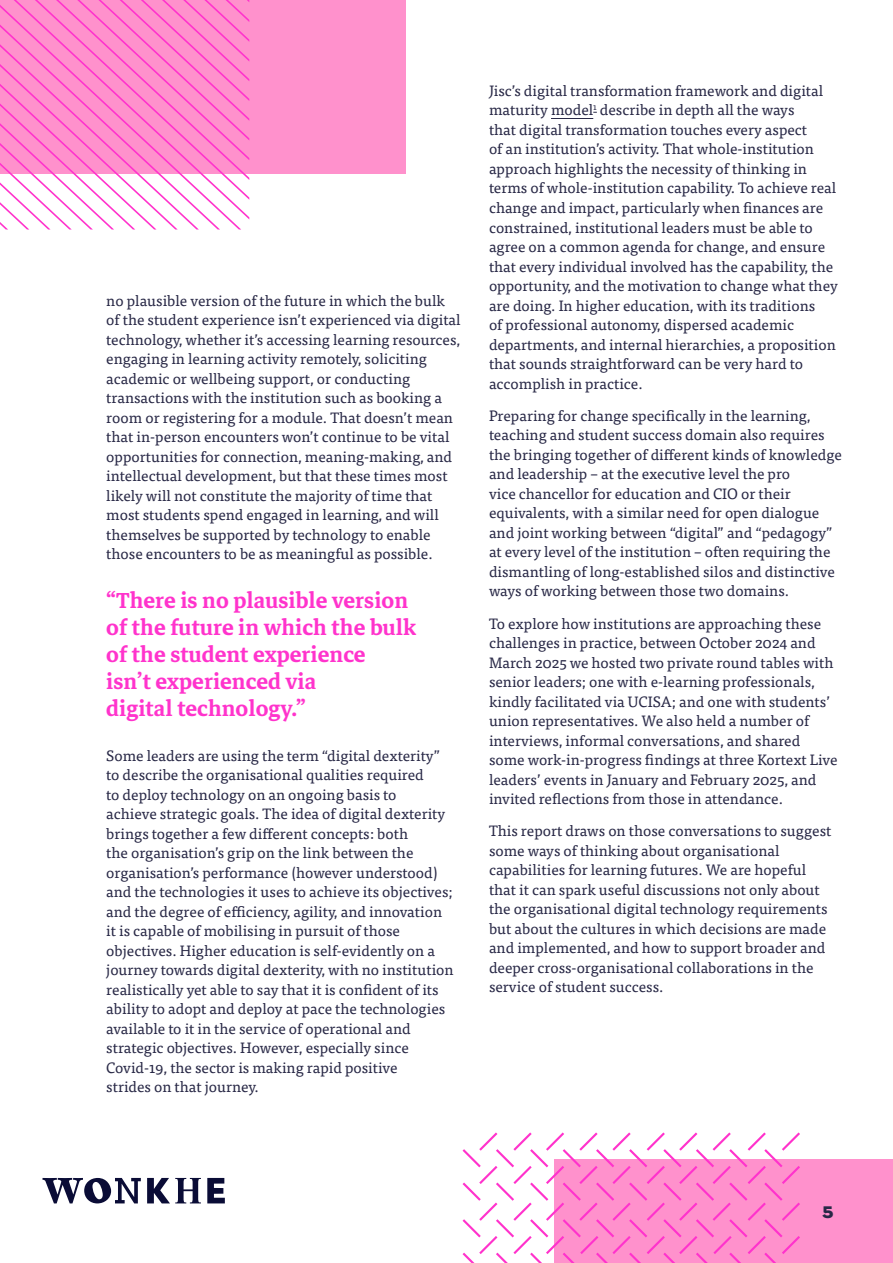
<style>
.page{position:relative;width:893px;height:1263px;background:#fff}
.page>*{position:absolute;margin:0;border:0;box-sizing:border-box;transform-origin:0 0}
.t1{font:600 30px/27px "Markazi Text";color:#f3c}
.t2{font:700 16.5px "Caslons Egyptian";color:#282846}
.t3{font:15px/19.5px "Tisa Pro";color:#282846}
</style>
<div class="page">
<svg style="left:43px;top:1178px;width:182px;height:25px"></svg>
<div style="left:555px;top:1159px;width:338px;height:104px;background:#ff91cc"></div>
<svg style="left:462px;top:1132px;width:338px;height:131px"></svg>
<hr style="left:551px;top:118px;width:42px;height:1px;background:#282846">
<div style="left:0;top:0;width:405px;height:174px;background:#ff91cc"></div>
<svg style="left:0;top:0;width:249px;height:230px"></svg>
<p class="t3" style="left:106px;top:290px;width:356px">no plausible version of the future in which the bulk of the student experience isn’t experienced via digital technology, whether it’s accessing learning resources, engaging in learning activity remotely, soliciting academic or wellbeing support, or conducting transactions with the institution such as booking a room or registering for a module. That doesn’t mean that in-person encounters won’t continue to be vital opportunities for connection, meaning-making, and intellectual development, but that these times most likely will not constitute the majority of time that most students spend engaged in learning, and will themselves be supported by technology to enable those encounters to be as meaningful as possible.</p>
<h1 class="t1" style="left:106px;top:589px;width:312px">“There is no plausible version of the future in which the bulk of the student experience isn’t experienced via<br>digital technology.”</h1>
<p class="t3" style="left:106px;top:745px;width:349px">Some leaders are using the term “digital dexterity” to describe the organisational qualities required<br>to deploy technology on an ongoing basis to<br>achieve strategic goals. The idea of digital dexterity brings together a few different concepts: both<br>the organisation’s grip on the link between the organisation’s performance (however understood) and the technologies it uses to achieve its objectives; and the degree of efficiency, agility, and innovation it is capable of mobilising in pursuit of those objectives. Higher education is self-evidently on a journey towards digital dexterity, with no institution realistically yet able to say that it is confident of its ability to adopt and deploy at pace the technologies available to it in the service of operational and strategic objectives. However, especially since Covid-19, the sector is making rapid positive<br>strides on that journey.</p>
<p class="t3" style="left:489px;top:80px;width:350px">Jisc’s digital transformation framework and digital maturity model<sup>1</sup> describe in depth all the ways<br>that digital transformation touches every aspect<br>of an institution’s activity. That whole-institution approach highlights the necessity of thinking in terms of whole-institution capability. To achieve real change and impact, particularly when finances are constrained, institutional leaders must be able to agree on a common agenda for change, and ensure that every individual involved has the capability, the opportunity, and the motivation to change what they are doing. In higher education, with its traditions<br>of professional autonomy, dispersed academic departments, and internal hierarchies, a proposition that sounds straightforward can be very hard to accomplish in practice.</p>
<p class="t3" style="left:489px;top:405px;width:354px">Preparing for change specifically in the learning, teaching and student success domain also requires the bringing together of different kinds of knowledge and leadership – at the executive level the pro<br>vice chancellor for education and CIO or their equivalents, with a similar need for open dialogue and joint working between “digital” and “pedagogy” at every level of the institution – often requiring the dismantling of long-established silos and distinctive ways of working between those two domains.</p>
<p class="t3" style="left:489px;top:613px;width:350px">To explore how institutions are approaching these challenges in practice, between October 2024 and March 2025 we hosted two private round tables with senior leaders; one with e-learning professionals, kindly facilitated via UCISA; and one with students’ union representatives. We also held a number of interviews, informal conversations, and shared some work-in-progress findings at three Kortext Live leaders’ events in January and February 2025, and invited reflections from those in attendance.</p>
<p class="t3" style="left:489px;top:820px;width:344px">This report draws on those conversations to suggest some ways of thinking about organisational capabilities for learning futures. We are hopeful that it can spark useful discussions not only about the organisational digital technology requirements but about the cultures in which decisions are made and implemented, and how to support broader and deeper cross-organisational collaborations in the service of student success.</p>
<p class="t2" style="left:822px;top:1201px;width:13px">5</p>
</div>
